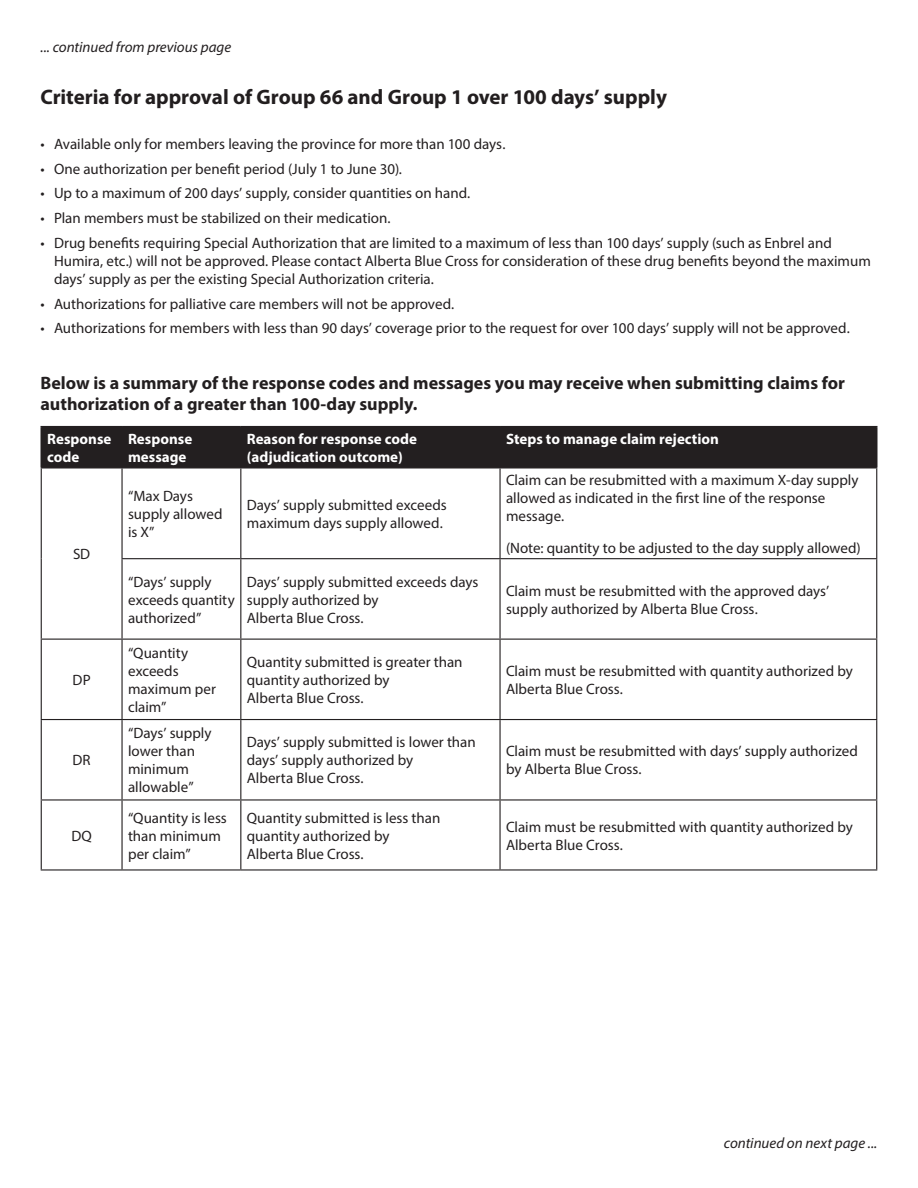
<style>
.page{position:relative;width:918px;height:1188px;background:#fff}
.page>*{position:absolute;margin:0;border:0;box-sizing:border-box;transform-origin:0 0}
.t1{font:700 21px "Myriad Pro";color:#221e1f}
.Body_text{font:700 18px/21.6px "Myriad Pro";color:#231f20}
.Body_text-2{font:15px/18px "Myriad Pro";color:#231f20}
.t2{font:700 15px/18px "Myriad Pro";color:#fff}
.t3{font:italic 15px "Myriad Pro";color:#231f20}
</style>
<div class="page">
<div style="left:42px;top:427px;width:834px;height:40px;background:#231f20"></div>
<hr style="left:40px;top:426px;width:82px;height:1px;background:#231f20">
<hr style="left:40px;top:427px;width:2px;height:40px;background:#231f20">
<hr style="left:122px;top:426px;width:119px;height:1px;background:#231f20">
<hr style="left:121px;top:427px;width:2px;height:40px;background:#231f20">
<hr style="left:241px;top:426px;width:259px;height:1px;background:#231f20">
<hr style="left:240px;top:427px;width:2px;height:40px;background:#231f20">
<hr style="left:500px;top:426px;width:377px;height:1px;background:#231f20">
<hr style="left:499px;top:427px;width:2px;height:40px;background:#231f20">
<hr style="left:876px;top:427px;width:2px;height:40px;background:#231f20">
<hr style="left:41px;top:467px;width:81px;height:2px;background:#231f20">
<hr style="left:41px;top:469px;width:1px;height:90px;background:#231f20">
<hr style="left:122px;top:467px;width:119px;height:2px;background:#231f20">
<hr style="left:121px;top:469px;width:2px;height:89px;background:#231f20">
<hr style="left:241px;top:467px;width:259px;height:2px;background:#231f20">
<hr style="left:240px;top:469px;width:1px;height:89px;background:#231f20">
<hr style="left:500px;top:467px;width:377px;height:2px;background:#231f20">
<hr style="left:499px;top:469px;width:2px;height:89px;background:#231f20">
<hr style="left:876px;top:469px;width:1px;height:89px;background:#231f20">
<hr style="left:41px;top:559px;width:1px;height:80px;background:#231f20">
<hr style="left:121px;top:558px;width:120px;height:1px;background:#231f20">
<hr style="left:121px;top:559px;width:2px;height:80px;background:#231f20">
<hr style="left:241px;top:558px;width:259px;height:1px;background:#231f20">
<hr style="left:240px;top:559px;width:1px;height:80px;background:#231f20">
<hr style="left:500px;top:558px;width:377px;height:1px;background:#231f20">
<hr style="left:499px;top:559px;width:2px;height:80px;background:#231f20">
<hr style="left:876px;top:559px;width:1px;height:80px;background:#231f20">
<hr style="left:41px;top:639px;width:81px;height:1px;background:#231f20">
<hr style="left:41px;top:640px;width:1px;height:79px;background:#231f20">
<hr style="left:122px;top:639px;width:119px;height:1px;background:#231f20">
<hr style="left:121px;top:640px;width:2px;height:79px;background:#231f20">
<hr style="left:241px;top:639px;width:259px;height:1px;background:#231f20">
<hr style="left:240px;top:640px;width:1px;height:79px;background:#231f20">
<hr style="left:500px;top:639px;width:377px;height:1px;background:#231f20">
<hr style="left:499px;top:640px;width:2px;height:79px;background:#231f20">
<hr style="left:876px;top:640px;width:1px;height:79px;background:#231f20">
<hr style="left:41px;top:719px;width:81px;height:1px;background:#231f20">
<hr style="left:41px;top:720px;width:1px;height:79px;background:#231f20">
<hr style="left:122px;top:719px;width:119px;height:1px;background:#231f20">
<hr style="left:121px;top:720px;width:2px;height:79px;background:#231f20">
<hr style="left:241px;top:719px;width:259px;height:1px;background:#231f20">
<hr style="left:240px;top:720px;width:1px;height:79px;background:#231f20">
<hr style="left:500px;top:719px;width:377px;height:1px;background:#231f20">
<hr style="left:499px;top:720px;width:2px;height:79px;background:#231f20">
<hr style="left:876px;top:720px;width:1px;height:79px;background:#231f20">
<hr style="left:41px;top:799px;width:81px;height:2px;background:#231f20">
<hr style="left:41px;top:801px;width:1px;height:68px;background:#231f20">
<hr style="left:122px;top:799px;width:119px;height:2px;background:#231f20">
<hr style="left:121px;top:801px;width:2px;height:68px;background:#231f20">
<hr style="left:241px;top:799px;width:259px;height:2px;background:#231f20">
<hr style="left:240px;top:801px;width:1px;height:68px;background:#231f20">
<hr style="left:500px;top:799px;width:377px;height:2px;background:#231f20">
<hr style="left:499px;top:801px;width:2px;height:68px;background:#231f20">
<hr style="left:876px;top:801px;width:1px;height:68px;background:#231f20">
<hr style="left:41px;top:869px;width:81px;height:2px;background:#231f20">
<hr style="left:122px;top:869px;width:119px;height:2px;background:#231f20">
<hr style="left:241px;top:869px;width:259px;height:2px;background:#231f20">
<hr style="left:500px;top:869px;width:377px;height:2px;background:#231f20">
<p class="t3" style="left:40px;top:37px;width:192px">... continued from previous page</p>
<p class="t1" style="left:40px;top:83px;width:628px">Criteria for approval of Group 66 and Group 1 over 100 days’ supply</p>
<p class="Body_text-2" style="left:40px;top:135px;width:466px">• Available only for members leaving the province for more than 100 days.</p>
<p class="Body_text-2" style="left:40px;top:159px;width:363px">• One authorization per benefit period (July 1 to June 30).</p>
<p class="Body_text-2" style="left:40px;top:184px;width:431px">• Up to a maximum of 200 days’ supply, consider quantities on hand.</p>
<p class="Body_text-2" style="left:40px;top:209px;width:352px">• Plan members must be stabilized on their medication.</p>
<p class="Body_text-2" style="left:54px;top:234px;width:818px;text-indent:-14px">• Drug benefits requiring Special Authorization that are limited to a maximum of less than 100 days’ supply (such as Enbrel and<br>Humira, etc.) will not be approved. Please contact Alberta Blue Cross for consideration of these drug benefits beyond the maximum days’ supply as per the existing Special Authorization criteria.</p>
<p class="Body_text-2" style="left:40px;top:294px;width:415px">• Authorizations for palliative care members will not be approved.</p>
<p class="Body_text-2" style="left:40px;top:319px;width:811px">• Authorizations for members with less than 90 days’ coverage prior to the request for over 100 days’ supply will not be approved.</p>
<p class="Body_text" style="left:40px;top:371px;width:806px">Below is a summary of the response codes and messages you may receive when submitting claims for authorization of a greater than 100-day supply.</p>
<p class="t2" style="left:47px;top:429px;width:66px">Response code</p>
<p class="t2" style="left:128px;top:429px;width:66px">Response message</p>
<p class="t2" style="left:247px;top:429px;width:172px">Reason for response code (adjudication outcome)</p>
<p class="t2" style="left:506px;top:429px;width:214px">Steps to manage claim rejection</p>
<p class="Body_text-2" style="left:73px;top:545px;width:19px">SD</p>
<p class="Body_text-2" style="left:73px;top:671px;width:20px">DP</p>
<p class="Body_text-2" style="left:73px;top:751px;width:20px">DR</p>
<p class="Body_text-2" style="left:71px;top:826px;width:22px">DQ</p>
<p class="Body_text-2" style="left:128px;top:487px;width:96px">“Max Days supply allowed is X”</p>
<p class="Body_text-2" style="left:247px;top:496px;width:201px">Days’ supply submitted exceeds maximum days supply allowed.</p>
<p class="Body_text-2" style="left:506px;top:471px;width:354px">Claim can be resubmitted with a maximum X-day supply allowed as indicated in the first line of the response message.</p>
<p class="Body_text-2" style="left:506px;top:538px;width:356px">(Note: quantity to be adjusted to the day supply allowed)</p>
<p class="Body_text-2" style="left:128px;top:572px;width:108px">“Days’ supply exceeds quantity authorized”</p>
<p class="Body_text-2" style="left:247px;top:572px;width:233px">Days’ supply submitted exceeds days supply authorized by<br>Alberta Blue Cross.</p>
<p class="Body_text-2" style="left:506px;top:581px;width:325px">Claim must be resubmitted with the approved days’ supply authorized by Alberta Blue Cross.</p>
<p class="Body_text-2" style="left:128px;top:644px;width:89px">“Quantity exceeds maximum per claim”</p>
<p class="Body_text-2" style="left:247px;top:653px;width:217px">Quantity submitted is greater than quantity authorized by<br>Alberta Blue Cross.</p>
<p class="Body_text-2" style="left:506px;top:662px;width:348px">Claim must be resubmitted with quantity authorized by<br>Alberta Blue Cross.</p>
<p class="Body_text-2" style="left:128px;top:724px;width:85px">“Days’ supply lower than minimum allowable”</p>
<p class="Body_text-2" style="left:247px;top:733px;width:230px">Days’ supply submitted is lower than days’ supply authorized by<br>Alberta Blue Cross.</p>
<p class="Body_text-2" style="left:506px;top:742px;width:353px">Claim must be resubmitted with days’ supply authorized by Alberta Blue Cross.</p>
<p class="Body_text-2" style="left:128px;top:808px;width:100px">“Quantity is less than minimum per claim”</p>
<p class="Body_text-2" style="left:247px;top:808px;width:195px">Quantity submitted is less than quantity authorized by<br>Alberta Blue Cross.</p>
<p class="Body_text-2" style="left:506px;top:817px;width:348px">Claim must be resubmitted with quantity authorized by<br>Alberta Blue Cross.</p>
<p class="t3" style="left:724px;top:1133px;width:155px">continued on next page ...</p>
</div>
